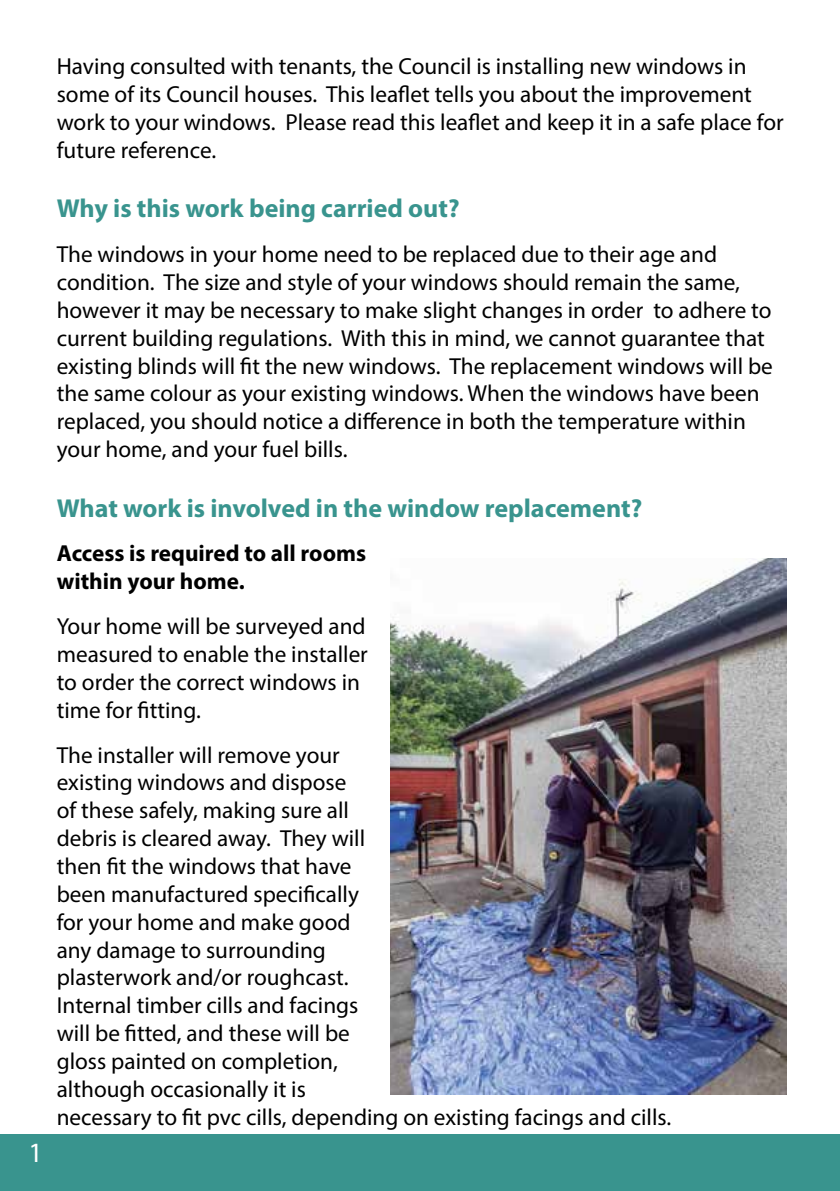
<style>
.page{position:relative;width:840px;height:1191px;background:#fff}
.page>*{position:absolute;margin:0;border:0;box-sizing:border-box;transform-origin:0 0}
.t1{font:28px "Myriad Pro";color:#fff}
.t2{font:700 26px "Myriad Pro";color:#39948e}
.t3{font:23.2px/27.8px "Myriad Pro";color:#000}
.t4{font:700 23.2px/27.8px "Myriad Pro";color:#000}
</style>
<div class="page">
<div style="left:0;top:1134px;width:839px;height:57px;background:#39948e"></div>
<img style="left:390px;top:558px;width:395px;height:536px">
<p class="t1" style="left:29px;top:1135px;width:16px">1</p>
<p class="t3" style="left:57px;top:52px;width:728px">Having consulted with tenants, the Council is installing new windows in some of its Council houses. This leaflet tells you about the improvement work to your windows. Please read this leaflet and keep it in a safe place for future reference.</p>
<p class="t2" style="left:57px;top:191px;width:404px">Why is this work being carried out?</p>
<p class="t3" style="left:57px;top:240px;width:717px">The windows in your home need to be replaced due to their age and condition. The size and style of your windows should remain the same, however it may be necessary to make slight changes in order to adhere to current building regulations. With this in mind, we cannot guarantee that existing blinds will fit the new windows. The replacement windows will be the same colour as your existing windows. When the windows have been replaced, you should notice a difference in both the temperature within your home, and your fuel bills.</p>
<p class="t2" style="left:57px;top:491px;width:586px">What work is involved in the window replacement?</p>
<p class="t4" style="left:57px;top:539px;width:311px">Access is required to all rooms within your home.</p>
<p class="t3" style="left:57px;top:612px;width:312px">Your home will be surveyed and measured to enable the installer to order the correct windows in time for fitting.</p>
<p class="t3" style="left:57px;top:740px;width:615px">The installer will remove your<br>existing windows and dispose<br>of these safely, making sure all<br>debris is cleared away. They will<br>then fit the windows that have<br>been manufactured specifically<br>for your home and make good<br>any damage to surrounding<br>plasterwork and/or roughcast.<br>Internal timber cills and facings<br>will be fitted, and these will be<br>gloss painted on completion,<br>although occasionally it is<br>necessary to fit pvc cills, depending on existing facings and cills.</p>
</div>
